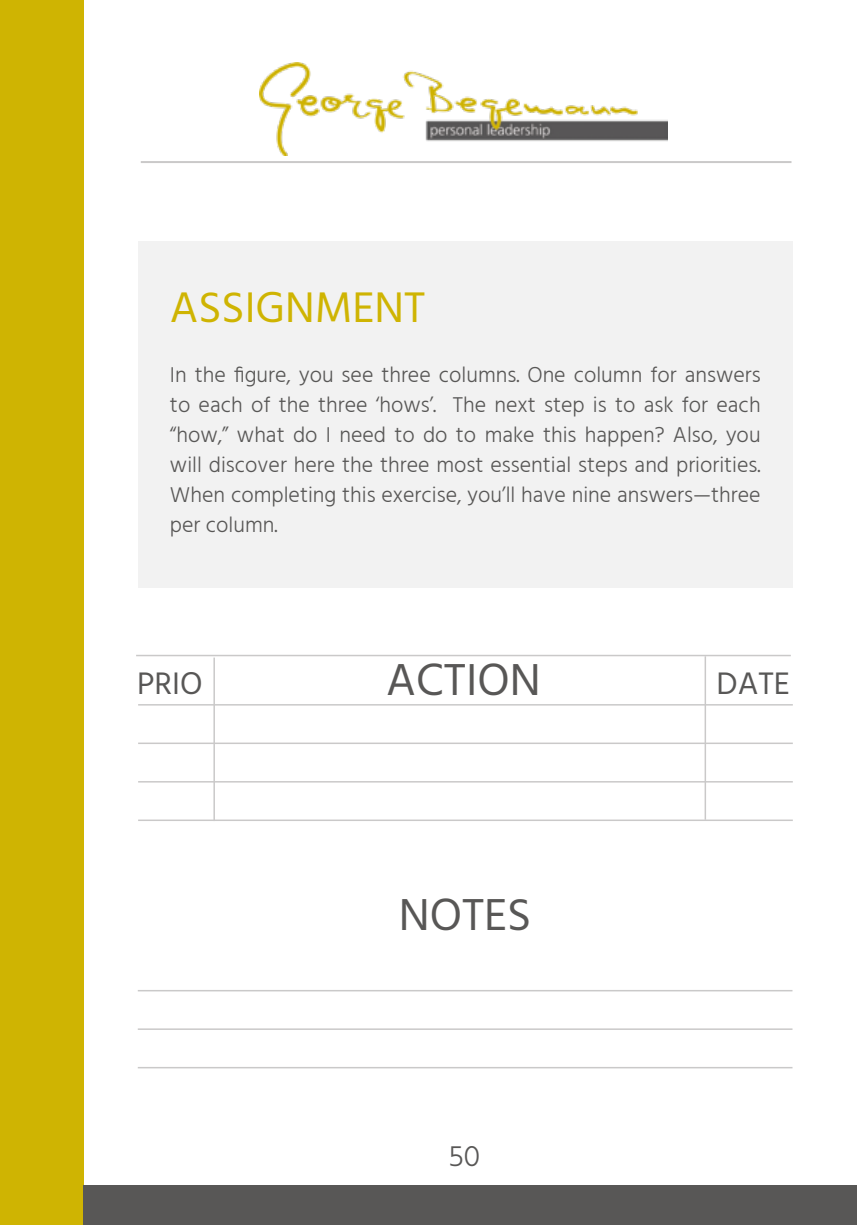
<style>
.page{position:relative;width:857px;height:1225px;background:#fff}
.page>*{position:absolute;margin:0;border:0;box-sizing:border-box;transform-origin:0 0}
.t1{font:46px "Hind";color:#585756}
.t2{font:44px "Hind";color:#cfb402}
.t3{font:32px "Hind";color:#585756}
.t4{font:300 30px "Hind";color:#585756}
.t5{font:300 22px/30px "Hind";color:#585756;text-align:justify}
</style>
<div class="page">
<hr style="left:856px;top:1185px;width:1px;height:40px;background:#585756">
<div style="left:0;top:0;width:83px;height:1225px;background:#cfb402"></div>
<div style="left:83px;top:1185px;width:773px;height:40px;background:#585756"></div>
<hr style="left:141px;top:161px;width:650px;height:2px;background:#cac9c9">
<img style="left:259px;top:62px;width:408px;height:93px">
<div style="left:138px;top:241px;width:654px;height:347px;background:#f2f2f2"></div>
<hr style="left:138px;top:990px;width:654px;height:1px;background:#cac9c9">
<hr style="left:138px;top:1028px;width:654px;height:2px;background:#cac9c9">
<hr style="left:138px;top:1067px;width:654px;height:1px;background:#cac9c9">
<hr style="left:138px;top:704px;width:654px;height:1px;background:#cac9c9">
<hr style="left:138px;top:742px;width:654px;height:2px;background:#cac9c9">
<hr style="left:138px;top:781px;width:654px;height:1px;background:#cac9c9">
<hr style="left:138px;top:819px;width:654px;height:2px;background:#cac9c9">
<hr style="left:213px;top:657px;width:2px;height:164px;background:#cac9c9">
<hr style="left:704px;top:656px;width:1px;height:163px;background:#cac9c9">
<hr style="left:136px;top:655px;width:654px;height:1px;background:#cac9c9">
<h2 class="t2" style="left:170px;top:278px;width:257px">ASSIGNMENT</h2>
<p class="t5" style="left:170px;top:361px;width:592px">In the figure, you see three columns. One column for answers to each of the three ‘hows’. The next step is to ask for each “how,” what do I need to do to make this happen? Also, you will discover here the three most essential steps and priorities.<br>When completing this exercise, you’ll have nine answers—three per column.</p>
<h3 class="t3" style="left:137px;top:662px;width:67px">PRIO</h3>
<h1 class="t1" style="left:386px;top:648px;width:156px">ACTION</h1>
<h3 class="t3" style="left:716px;top:662px;width:75px">DATE</h3>
<h1 class="t1" style="left:398px;top:884px;width:134px">NOTES</h1>
<h3 class="t4" style="left:448px;top:1136px;width:33px">50</h3>
</div>
